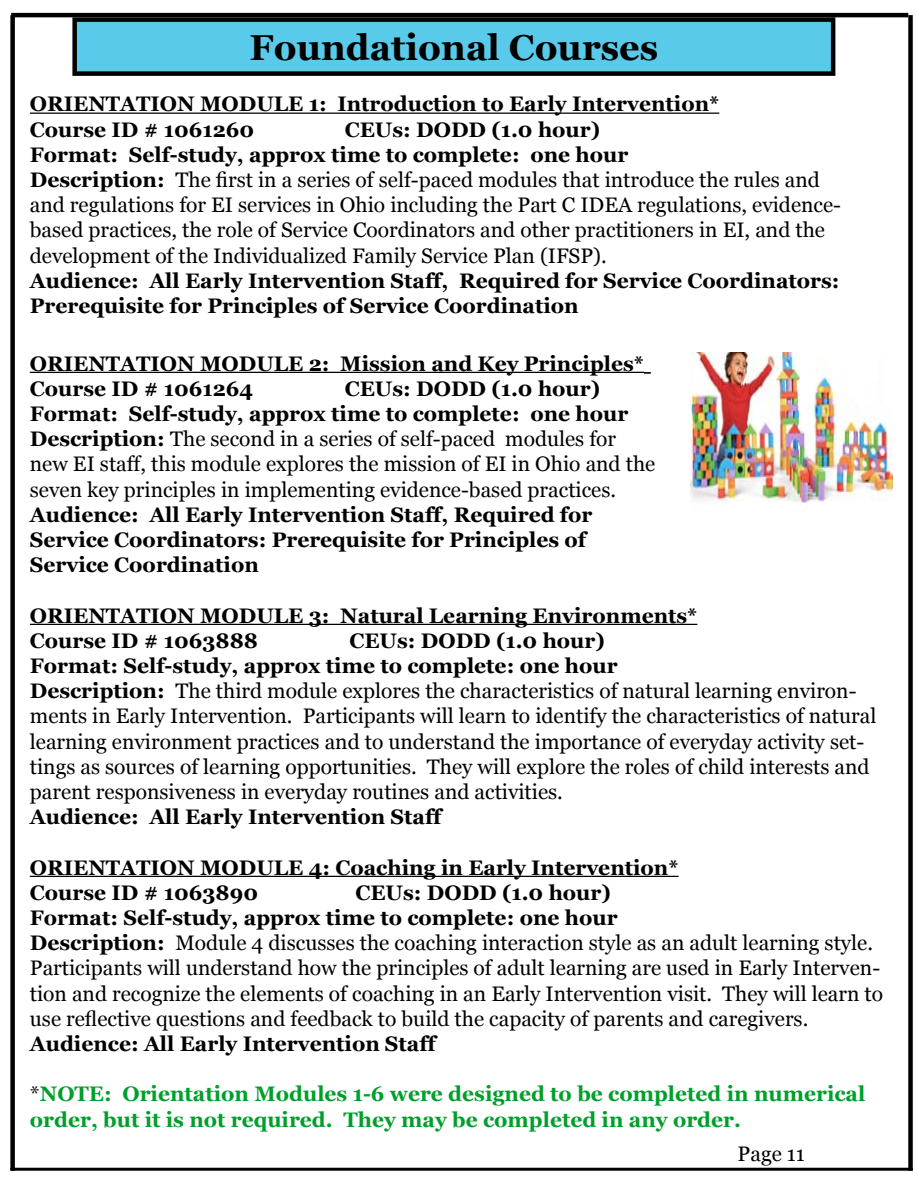
<style>
.page{position:relative;width:918px;height:1188px;background:#fff}
.page>*{position:absolute;margin:0;border:0;box-sizing:border-box;transform-origin:0 0}
.t1{font:700 36px "Georgia";color:#000}
.t2{font:21px/25.2px "Georgia";color:#000}
.t3{font:700 21px/25.2px "Georgia";color:#000}
.t4{font:700 21px/25.2px "Georgia";color:#009f2b}
.s1{font-weight:700}
.s2{font-weight:400;color:#000}
</style>
<div class="page">
<div style="left:10px;top:15px;width:5px;height:1156px;background:#000"></div>
<hr style="left:11px;top:13px;width:897px;height:4px;background:#000">
<div style="left:908px;top:15px;width:5px;height:1156px;background:#000"></div>
<hr style="left:30px;top:113px;width:689px;height:1px;background:#000">
<hr style="left:30px;top:372px;width:614px;height:1px;background:#000">
<svg style="left:644px;top:372px;width:7px;height:2px"></svg>
<hr style="left:30px;top:624px;width:667px;height:1px;background:#000">
<hr style="left:30px;top:876px;width:649px;height:1px;background:#000">
<img style="left:691px;top:352px;width:201px;height:151px">
<div style="left:75px;top:20px;width:758px;height:54px;background:#59caea"></div>
<div style="left:72px;top:17px;width:763px;height:59px;border:4px solid #000"></div>
<hr style="left:10px;top:1168px;width:903px;height:3px;background:#000">
<h1 class="t1" style="left:250px;top:24px;width:410px">Foundational Courses</h1>
<p class="t3" style="left:30px;top:92px;width:691px">ORIENTATION MODULE 1: Introduction to Early Intervention*<br>Course ID # 1061260</p>
<p class="t2" style="left:30px;top:117px;width:813px;text-indent:315px"><span class="s1">CEUs: DODD (1.0 hour)<br>Format: Self-study, approx time to complete: one hour<br>Description:</span> The first in a series of self-paced modules that introduce the rules and and regulations for EI services in Ohio including the Part C IDEA regulations, evidence&shy;based practices, the role of Service Coordinators and other practitioners in EI, and the development of the Individualized Family Service Plan (IFSP).</p>
<p class="t3" style="left:30px;top:268px;width:811px">Audience: All Early Intervention Staff, Required for Service Coordinators:<br>Prerequisite for Principles of Service Coordination</p>
<p class="t3" style="left:30px;top:351px;width:616px">ORIENTATION MODULE 2: Mission and Key Principles*<br>Course ID # 1061264</p>
<p class="t2" style="left:30px;top:376px;width:627px;text-indent:315px"><span class="s1">CEUs: DODD (1.0 hour)<br>Format: Self-study, approx time to complete: one hour Description:</span> The second in a series of self-paced modules for new EI staff, this module explores the mission of EI in Ohio and the seven key principles in implementing evidence-based practices.</p>
<p class="t3" style="left:30px;top:502px;width:564px">Audience: All Early Intervention Staff, Required for<br>Service Coordinators: Prerequisite for Principles of<br>Service Coordination</p>
<p class="t3" style="left:30px;top:603px;width:669px">ORIENTATION MODULE 3: Natural Learning Environments*<br>Course ID # 1063888</p>
<p class="t2" style="left:30px;top:628px;width:848px;text-indent:320px"><span class="s1">CEUs: DODD (1.0 hour)<br>Format: Self-study, approx time to complete: one hour<br>Description:</span> The third module explores the characteristics of natural learning environ&shy;ments in Early Intervention. Participants will learn to identify the characteristics of natural learning environment practices and to understand the importance of everyday activity set&shy;tings as sources of learning opportunities. They will explore the roles of child interests and parent responsiveness in everyday routines and activities.</p>
<p class="t3" style="left:30px;top:804px;width:413px">Audience: All Early Intervention Staff</p>
<p class="t3" style="left:30px;top:855px;width:650px">ORIENTATION MODULE 4: Coaching in Early Intervention*<br>Course ID # 1063890</p>
<p class="t2" style="left:30px;top:880px;width:855px;text-indent:326px"><span class="s1">CEUs: DODD (1.0 hour)<br>Format: Self-study, approx time to complete: one hour<br>Description:</span> Module 4 discusses the coaching interaction style as an adult learning style.<br>Participants will understand how the principles of adult learning are used in Early Interven&shy;tion and recognize the elements of coaching in an Early Intervention visit. They will learn to use reflective questions and feedback to build the capacity of parents and caregivers.</p>
<p class="t3" style="left:30px;top:1031px;width:408px">Audience: All Early Intervention Staff</p>
<p class="t4" style="left:30px;top:1082px;width:837px"><span class="s2">*</span>NOTE: Orientation Modules 1-6 were designed to be completed in numerical order, but it is not required. They may be completed in any order.</p>
<p class="t2" style="left:738px;top:1141px;width:69px">Page 11</p>
</div>
